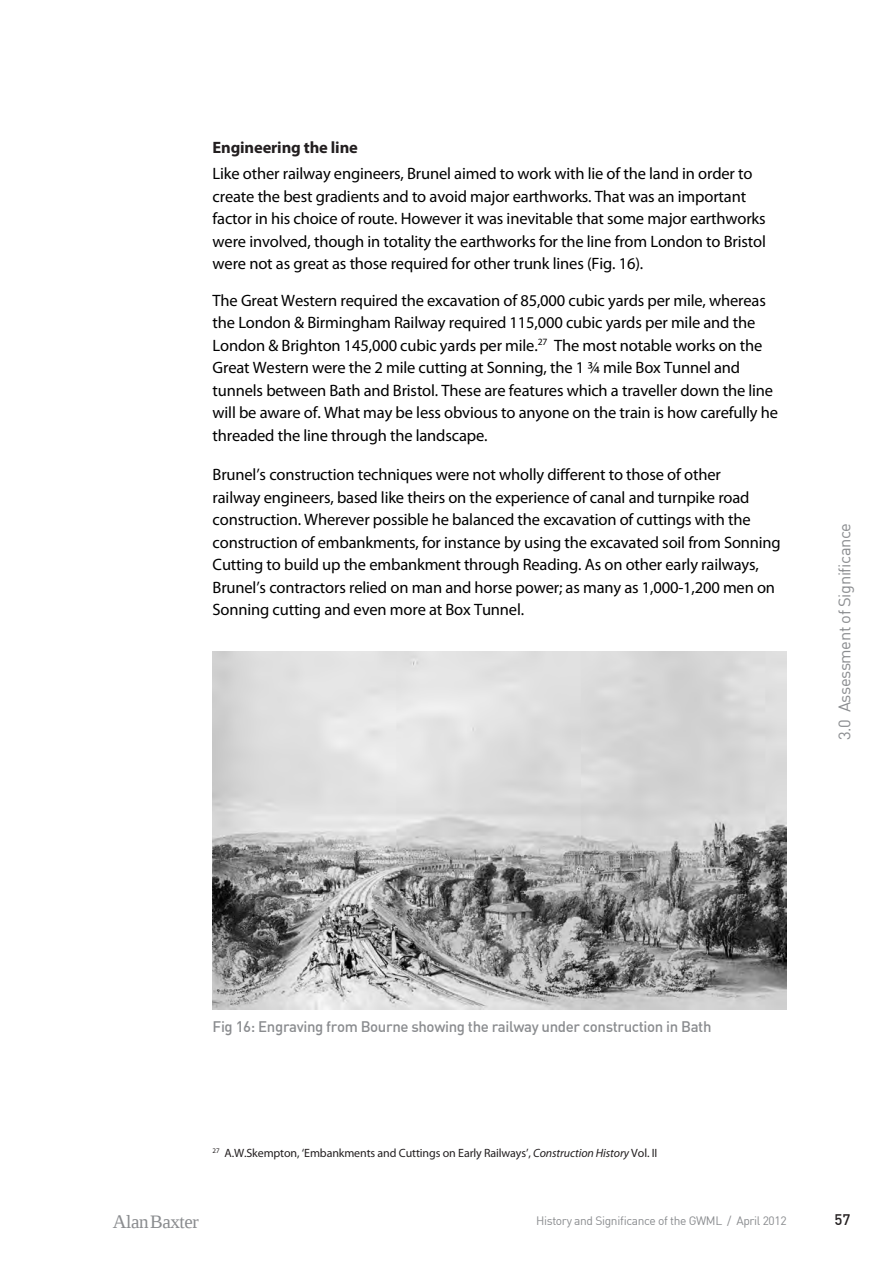
<style>
.page{position:relative;width:893px;height:1263px;background:#fff}
.page>*{position:absolute;margin:0;border:0;box-sizing:border-box;transform-origin:0 0}
.t1{font:19.05px "Liberation Serif";letter-spacing:-.02em;color:#8a8c8f}
.t2{font:16.5px/22.5px "Myriad Pro";letter-spacing:-.01em;color:#000}
.t3{font:16.5px "DIN";letter-spacing:-.025em;color:#8a8c8f}
.t4{font:500 15px "DIN";letter-spacing:-.025em;color:#8a8c8f}
.t5{font:500 15px "DIN";color:#231f20}
.Body_Text{font:12px "Myriad Pro";letter-spacing:-.01em;color:#231f20}
.t6{font:12px "DIN";letter-spacing:-.03em;color:#8a8c8f}
.s1{font-weight:700;color:#231f20}
.s2{font-style:italic}
</style>
<div class="page">
<img style="left:213px;top:651px;width:574px;height:358px">
<p class="t2" style="left:213px;top:134px;width:541px;line-height:26.7px"><span class="s1">Engineering the line<br></span>Like other railway engineers, Brunel aimed to work with lie of the land in order to</p>
<p class="t2" style="left:213px;top:185px;width:555px">create the best gradients and to avoid major earthworks. That was an important factor in his choice of route. However it was inevitable that some major earthworks were involved, though in totality the earthworks for the line from London to Bristol were not as great as those required for other trunk lines (Fig. 16).</p>
<p class="t2" style="left:213px;top:289px;width:567px">The Great Western required the excavation of 85,000 cubic yards per mile, whereas the London &amp; Birmingham Railway required 115,000 cubic yards per mile and the London &amp; Brighton 145,000 cubic yards per mile.<sup>27</sup> The most notable works on the Great Western were the 2 mile cutting at Sonning, the 1 ¾ mile Box Tunnel and tunnels between Bath and Bristol. These are features which a traveller down the line will be aware of. What may be less obvious to anyone on the train is how carefully he threaded the line through the landscape.</p>
<p class="t2" style="left:213px;top:463px;width:570px">Brunel’s construction techniques were not wholly different to those of other<br>railway engineers, based like theirs on the experience of canal and turnpike road construction. Wherever possible he balanced the excavation of cuttings with the construction of embankments, for instance by using the excavated soil from Sonning Cutting to build up the embankment through Reading. As on other early railways, Brunel’s contractors relied on man and horse power; as many as 1,000-1,200 men on Sonning cutting and even more at Box Tunnel.</p>
<p class="t3" style="left:834px;top:740px;width:219px;rotate:-90deg">3.0 Assessment of Significance</p>
<p class="t4" style="left:213px;top:1017px;width:500px">Fig 16: Engraving from Bourne showing the railway under construction in Bath</p>
<p class="Body_Text" style="left:213px;top:1145px;width:446px"><sup>27</sup> A.W.Skempton, ‘Embankments and Cuttings on Early Railways’, <span class="s2">Construction History</span> Vol. II</p>
<p class="t1" style="left:113px;top:1209px;width:87px">Alan Baxter</p>
<p class="t6" style="left:536px;top:1213px;width:252px">History and Significance of the GWML / April 2012</p>
<p class="t5" style="left:834px;top:1210px;width:17px">57</p>
</div>
